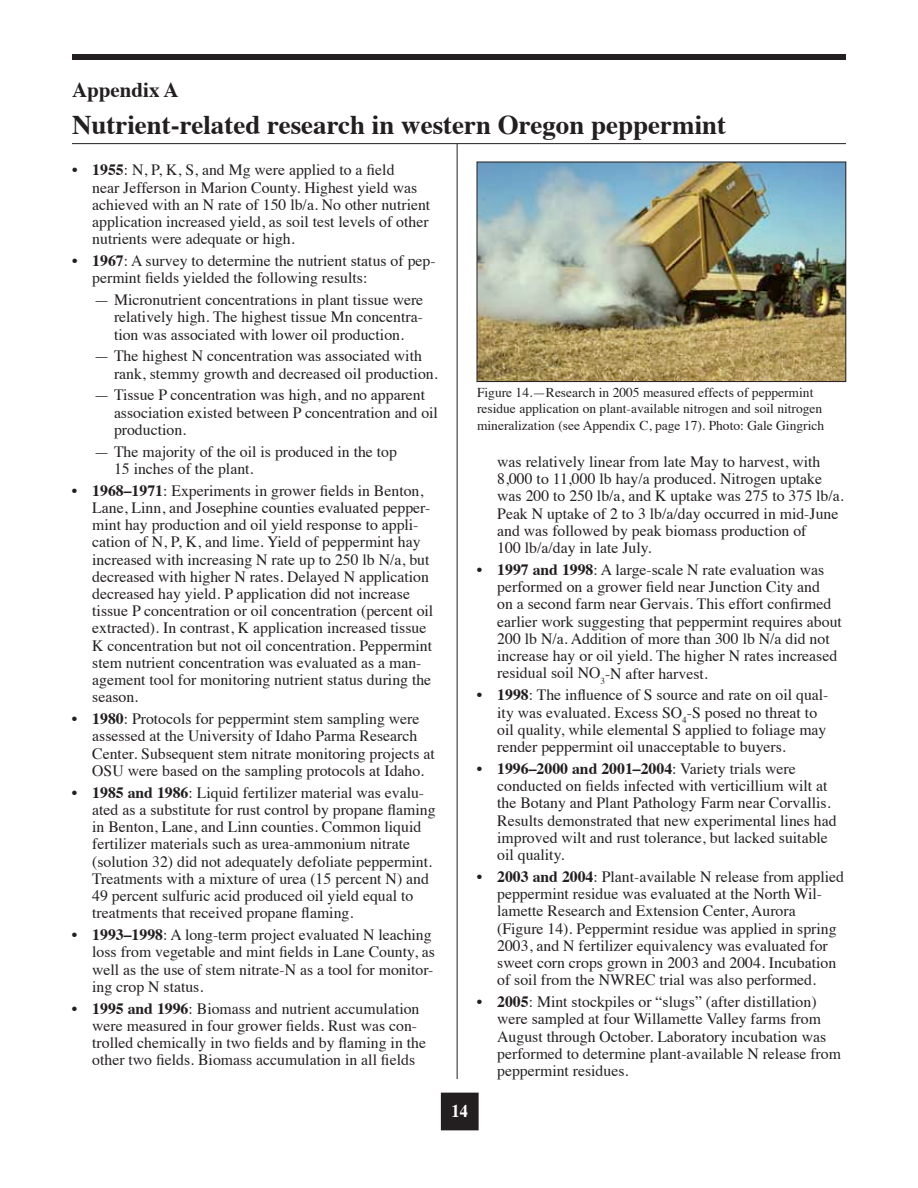
<style>
.page{position:relative;width:918px;height:1188px;background:#fff}
.page>*{position:absolute;margin:0;border:0;box-sizing:border-box;transform-origin:0 0}
.t1{font:700 27px "Times";color:#231f20}
.t2{font:700 21px "Times";color:#231f20}
.t3{font:700 18px "Times";color:#fff;scale:.9 1}
.t4{font:15.75px/17.2px "Times";color:#231f20}
.t5{font:13.5px/16.2px "Times";color:#231f20}
.s1{font-weight:700}
</style>
<div class="page">
<div style="left:441px;top:1093px;width:37px;height:37px;background:#231f20"></div>
<div style="left:72px;top:54px;width:774px;height:6px;background:#231f20"></div>
<hr style="left:72px;top:143px;width:774px;height:1px;background:#231f20">
<img style="left:479px;top:164px;width:365px;height:216px">
<div style="left:477px;top:162px;width:369px;height:220px;border:1px solid #231f20"></div>
<hr style="left:457px;top:144px;width:1px;height:935px;background:#231f20">
<h2 class="t2" style="left:72px;top:70px;width:108px">Appendix A</h2>
<h1 class="t1" style="left:72px;top:99px;width:656px">Nutrient-related research in western Oregon peppermint</h1>
<p class="t4" style="left:92px;top:160px;width:340px;text-indent:-20px">• <span class="s1">1955</span>: N, P, K, S, and Mg were applied to a field<br>near Jefferson in Marion County. Highest yield was achieved with an N rate of 150 lb/a. No other nutrient application increased yield, as soil test levels of other nutrients were adequate or high.</p>
<p class="t4" style="left:92px;top:251px;width:345px;text-indent:-20px">• <span class="s1">1967</span>: A survey to determine the nutrient status of pep&shy;permint fields yielded the following results:</p>
<p class="t4" style="left:114px;top:290px;width:311px;text-align:justify;text-indent:-20px">— Micronutrient concentrations in plant tissue were relatively high. The highest tissue Mn concentra&shy;tion was associated with lower oil production.</p>
<p class="t4" style="left:114px;top:346px;width:325px;text-indent:-20px">— The highest N concentration was associated with rank, stemmy growth and decreased oil production.</p>
<p class="t4" style="left:114px;top:385px;width:325px;text-indent:-20px">— Tissue P concentration was high, and no apparent association existed between P concentration and oil production.</p>
<p class="t4" style="left:114px;top:441px;width:285px;text-indent:-20px">— The majority of the oil is produced in the top<br>15 inches of the plant.</p>
<p class="t4" style="left:92px;top:480px;width:343px;text-indent:-20px">• <span class="s1">1968–1971</span>: Experiments in grower fields in Benton, Lane, Linn, and Josephine counties evaluated pepper&shy;mint hay production and oil yield response to appli&shy;cation of N, P, K, and lime. Yield of peppermint hay increased with increasing N rate up to 250 lb N/a, but decreased with higher N rates. Delayed N application decreased hay yield. P application did not increase tissue P concentration or oil concentration (percent oil extracted). In contrast, K application increased tissue K concentration but not oil concentration. Peppermint stem nutrient concentration was evaluated as a man&shy;agement tool for monitoring nutrient status during the season.</p>
<p class="t4" style="left:92px;top:709px;width:344px;text-indent:-20px">• <span class="s1">1980</span>: Protocols for peppermint stem sampling were assessed at the University of Idaho Parma Research Center. Subsequent stem nitrate monitoring projects at OSU were based on the sampling protocols at Idaho.</p>
<p class="t4" style="left:92px;top:782px;width:345px;text-indent:-20px">• <span class="s1">1985 and 1986</span>: Liquid fertilizer material was evalu&shy;ated as a substitute for rust control by propane flaming in Benton, Lane, and Linn counties. Common liquid fertilizer materials such as urea-ammonium nitrate (solution 32) did not adequately defoliate peppermint.<br>Treatments with a mixture of urea (15 percent N) and 49 percent sulfuric acid produced oil yield equal to treatments that received propane flaming.</p>
<p class="t4" style="left:92px;top:925px;width:344px;text-indent:-20px">• <span class="s1">1993–1998</span>: A long-term project evaluated N leaching loss from vegetable and mint fields in Lane County, as well as the use of stem nitrate-N as a tool for monitor&shy;ing crop N status.</p>
<p class="t4" style="left:92px;top:998px;width:335px;text-indent:-20px">• <span class="s1">1995 and 1996</span>: Biomass and nutrient accumulation were measured in four grower fields. Rust was con&shy;trolled chemically in two fields and by flaming in the other two fields. Biomass accumulation in all fields</p>
<p class="t5" style="left:477px;top:383px;width:349px">Figure 14.—Research in 2005 measured effects of peppermint residue application on plant-available nitrogen and soil nitrogen mineralization (see Appendix C, page 17). Photo: Gale Gingrich</p>
<p class="t4" style="left:497px;top:452px;width:348px">was relatively linear from late May to harvest, with 8,000 to 11,000 lb hay/a produced. Nitrogen uptake was 200 to 250 lb/a, and K uptake was 275 to 375 lb/a.<br>Peak N uptake of 2 to 3 lb/a/day occurred in mid-June and was followed by peak biomass production of<br>100 lb/a/day in late July.</p>
<p class="t4" style="left:497px;top:560px;width:346px;text-indent:-20px">• <span class="s1">1997 and 1998</span>: A large-scale N rate evaluation was performed on a grower field near Junction City and<br>on a second farm near Gervais. This effort confirmed earlier work suggesting that peppermint requires about 200 lb N/a. Addition of more than 300 lb N/a did not increase hay or oil yield. The higher N rates increased residual soil NO<sub>3</sub>-N after harvest.</p>
<p class="t4" style="left:497px;top:685px;width:333px;text-indent:-20px">• <span class="s1">1998</span>: The influence of S source and rate on oil qual&shy;ity was evaluated. Excess SO<sub>4</sub>-S posed no threat to oil quality, while elemental S applied to foliage may render peppermint oil unacceptable to buyers.</p>
<p class="t4" style="left:497px;top:759px;width:341px;text-indent:-20px">• <span class="s1">1996–2000 and 2001–2004</span>: Variety trials were conducted on fields infected with verticillium wilt at the Botany and Plant Pathology Farm near Corvallis.<br>Results demonstrated that new experimental lines had improved wilt and rust tolerance, but lacked suitable oil quality.</p>
<p class="t4" style="left:497px;top:867px;width:348px;text-indent:-20px">• <span class="s1">2003 and 2004</span>: Plant-available N release from applied peppermint residue was evaluated at the North Wil&shy;lamette Research and Extension Center, Aurora (Figure 14). Peppermint residue was applied in spring 2003, and N fertilizer equivalency was evaluated for sweet corn crops grown in 2003 and 2004. Incubation of soil from the NWREC trial was also performed.</p>
<p class="t4" style="left:497px;top:992px;width:345px;text-indent:-20px">• <span class="s1">2005</span>: Mint stockpiles or “slugs” (after distillation) were sampled at four Willamette Valley farms from August through October. Laboratory incubation was performed to determine plant-available N release from peppermint residues.</p>
<p class="t3" style="left:452px;top:1093px;width:19px">14</p>
</div>
